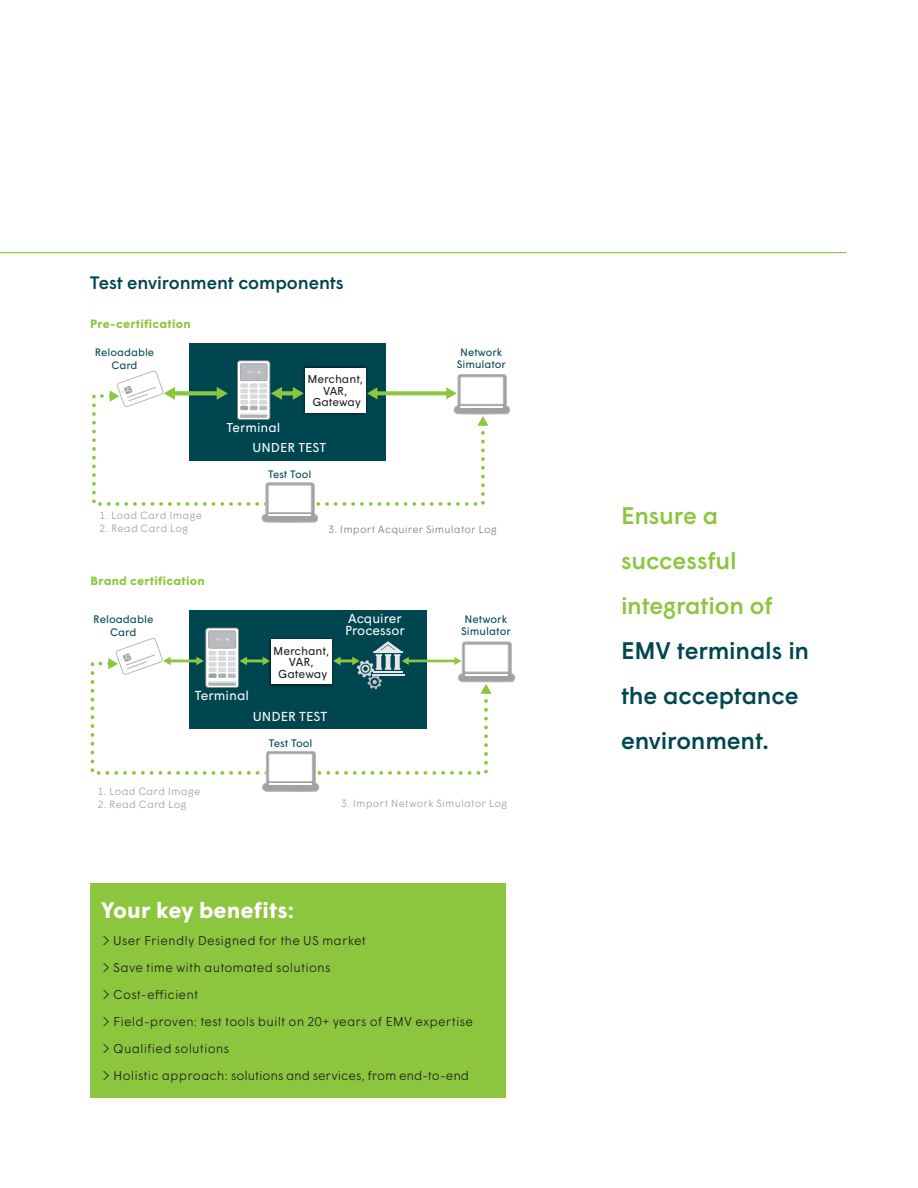
<style>
.page{position:relative;width:918px;height:1188px;background:#fff}
.page>*{position:absolute;margin:0;border:0;box-sizing:border-box;transform-origin:0 0}
.questions{font:500 24px/45px "Wigrum";letter-spacing:-.005em;color:#004650}
.FIS_CALLOUTS{font:700 22.5px "Wigrum";color:#fff}
.FIS_subs_1{font:500 18px "Wigrum";letter-spacing:-.005em;color:#004650}
.t1{font:13.05px/12.3px "Wigrum";color:#fff}
.t2{font:12.9px/20.4px "Wigrum";color:#fff}
.t3{font:300 12.75px "Wigrum";letter-spacing:.01em;color:#231f20}
.subs_2{font:700 12px "Wigrum";letter-spacing:.015em;color:#8bc63e}
.t4{font:11.55px/11.6px "Wigrum";color:#231f20;text-align:center}
.t5{font:11.4px/11.4px "Wigrum";color:#231f20;text-align:center}
.t6{font:10.8px/12.1px "Wigrum";color:#004650;text-align:center}
.subs_2-2{font:300 10.5px "Wigrum";letter-spacing:.015em;color:#a1a1a5}
.subs_2-3{font:300 10.5px "Wigrum";letter-spacing:.015em;color:#808083}
.s1{color:#8bc63e}
.s2{font-family:"Avenir LT Pro";font-weight:800}
</style>
<div class="page">
<hr style="left:0;top:252px;width:847px;height:1px;background:#8bc63e">
<div style="left:90px;top:883px;width:415px;height:215px;background:#8bc63e"></div>
<div style="left:189px;top:344px;width:197px;height:117px;background:#004650"></div>
<hr style="left:280px;top:391px;width:15px;height:4px;background:#70ad41">
<svg style="left:293px;top:387px;width:8px;height:5px"></svg>
<svg style="left:175px;top:391px;width:42px;height:1px"></svg>
<svg style="left:217px;top:387px;width:8px;height:5px"></svg>
<svg style="left:377px;top:391px;width:69px;height:1px"></svg>
<svg style="left:370px;top:387px;width:7px;height:5px"></svg>
<svg style="left:237px;top:360px;width:45px;height:32px"></svg>
<img style="left:303px;top:366px;width:67px;height:26px">
<div style="left:305px;top:368px;width:60px;height:44px;background:#fff"></div>
<svg style="left:92px;top:392px;width:393px;height:114px"></svg>
<svg style="left:446px;top:374px;width:65px;height:52px"></svg>
<svg style="left:260px;top:482px;width:60px;height:41px"></svg>
<hr style="left:269px;top:514px;width:42px;height:2px;background:#fff">
<svg style="left:110px;top:370px;width:65px;height:37px"></svg>
<div style="left:189px;top:611px;width:237px;height:118px;background:#004650"></div>
<hr style="left:246px;top:659px;width:18px;height:3px;background:#8bc63e">
<hr style="left:169px;top:659px;width:29px;height:3px;background:#8bc63e">
<hr style="left:339px;top:659px;width:14px;height:3px;background:#8bc63e">
<svg style="left:196px;top:628px;width:51px;height:32px"></svg>
<svg style="left:91px;top:660px;width:397px;height:115px"></svg>
<svg style="left:454px;top:641px;width:62px;height:53px"></svg>
<svg style="left:261px;top:751px;width:60px;height:41px"></svg>
<hr style="left:269px;top:783px;width:43px;height:2px;background:#fff">
<svg style="left:108px;top:638px;width:63px;height:37px"></svg>
<svg style="left:352px;top:641px;width:57px;height:48px"></svg>
<img style="left:267px;top:638px;width:70px;height:52px">
<div style="left:271px;top:640px;width:61px;height:44px;background:#fff"></div>
<p class="FIS_subs_1" style="left:90px;top:269px;width:255px">Test environment components</p>
<p class="subs_2" style="left:90px;top:314px;width:102px">Pre-certification</p>
<p class="t6" style="left:95px;top:345px;width:61px;line-height:12.9px">Reloadable<br>Card</p>
<p class="t5" style="left:307px;top:373px;width:57px">Merchant,<br>VAR,<br>Gateway</p>
<p class="t2" style="left:252px;top:416px;width:75px;text-indent:-26px">Terminal<br>UNDER TEST</p>
<p class="t6" style="left:268px;top:467px;width:45px">Test Tool</p>
<p class="t6" style="left:457px;top:345px;width:51px">Network<br>Simulator</p>
<p class="subs_2-2" style="left:100px;top:507px;width:104px">1. Load Card Image</p>
<p class="subs_2-2" style="left:100px;top:521px;width:90px">2. Read Card Log</p>
<p class="subs_2-3" style="left:328px;top:522px;width:170px">3. Import Acquirer Simulator Log</p>
<p class="subs_2" style="left:91px;top:572px;width:116px">Brand certification</p>
<p class="t6" style="left:93px;top:612px;width:62px;line-height:13px">Reloadable<br>Card</p>
<p class="t1" style="left:195px;top:688px;width:56px">Terminal</p>
<p class="t4" style="left:273px;top:644px;width:58px">Merchant,<br>VAR,<br>Gateway</p>
<p class="t1" style="left:253px;top:709px;width:76px">UNDER TEST</p>
<p class="t6" style="left:269px;top:736px;width:45px">Test Tool</p>
<p class="t1" style="left:345px;top:611px;width:61px">Acquirer<br>Processor</p>
<p class="t6" style="left:461px;top:612px;width:51px">Network<br>Simulator</p>
<p class="subs_2-2" style="left:98px;top:783px;width:104px">1. Load Card Image</p>
<p class="subs_2-2" style="left:98px;top:797px;width:90px">2. Read Card Log</p>
<p class="subs_2-2" style="left:341px;top:796px;width:168px">3. Import Network Simulator Log</p>
<p class="FIS_CALLOUTS" style="left:101px;top:893px;width:194px">Your key benefits:</p>
<p class="t3" style="left:101px;top:931px;width:266px">̺ User Friendly Designed for the US market</p>
<p class="t3" style="left:101px;top:958px;width:231px">̺ Save time with automated solutions</p>
<p class="t3" style="left:101px;top:985px;width:98px">̺ Cost-efficient</p>
<p class="t3" style="left:101px;top:1012px;width:373px">̺ Field-proven: test tools built on 20+ years of EMV expertise</p>
<p class="t3" style="left:101px;top:1039px;width:129px">̺ Qualified solutions</p>
<p class="t3" style="left:101px;top:1066px;width:370px">̺ Holistic approach: solutions and services, from end-to-end</p>
<p class="questions" style="left:621px;top:491px;width:190px"><span class="s1">Ensure a successful integration of<br></span>EMV terminals in the acceptance environment<span class="s2">.</span></p>
</div>
